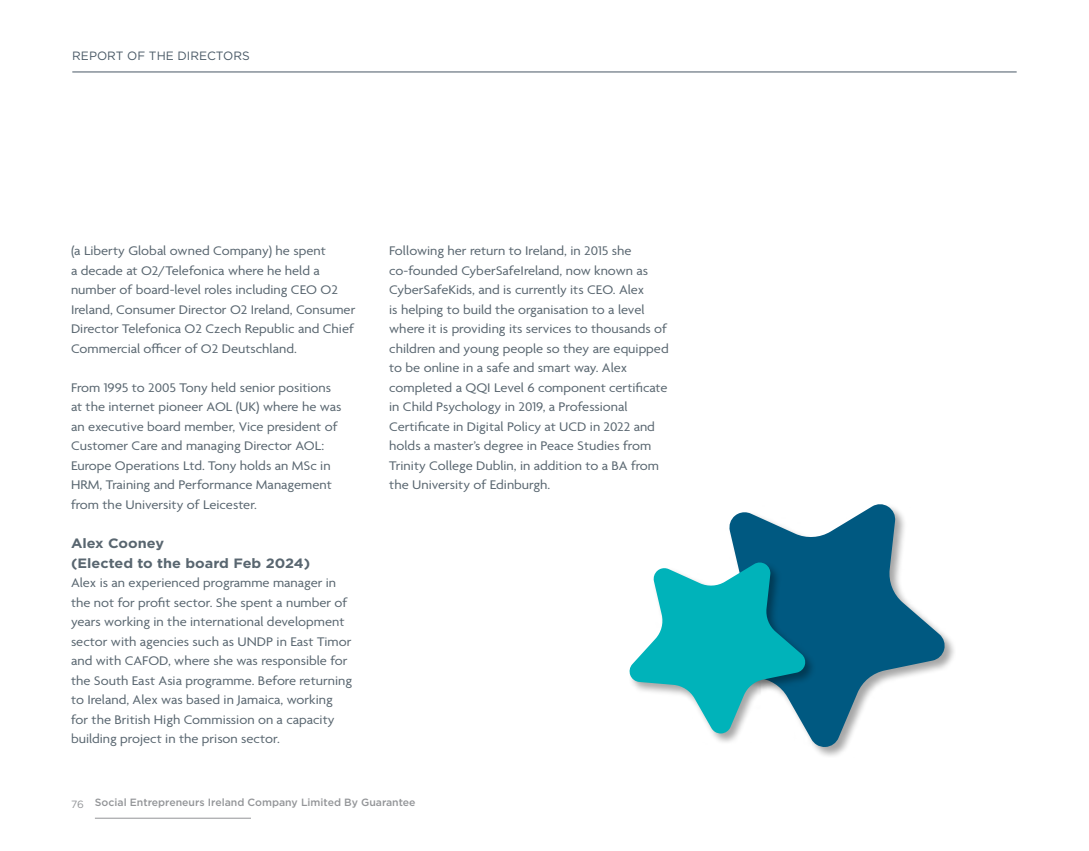
<style>
.page{position:relative;width:1089px;height:851px;background:#fff}
.page>*{position:absolute;margin:0;border:0;box-sizing:border-box;transform-origin:0 0}
.t1{font:13.5px/19.5px "Agenda";color:#596670;scale:1.07 1}
.t2{font:700 13.5px/19.5px "Gotham";color:#596670;scale:1.07 1}
.t3{font:12px "Gotham";color:#485865}
.t4{font:500 10.5px "Gotham";color:#939598}
.t5{font:10.5px "Gotham";color:#939598}
</style>
<div class="page">
<hr style="left:95px;top:817px;width:156px;height:1px;background:#939598">
<hr style="left:72px;top:72px;width:944px;height:1px;background:#485865">
<div style="left:693px;top:502px;width:263px;height:256px;background:#000;opacity:.35"></div>
<svg style="left:694px;top:503px;width:251px;height:244px;fill:#005981"></svg>
<div style="left:628px;top:560px;width:188px;height:184px;background:#000;opacity:.35"></div>
<svg style="left:629px;top:562px;width:177px;height:171px"></svg>
<p class="t3" style="left:72px;top:48px;width:179px">REPORT OF THE DIRECTORS</p>
<p class="t1" style="left:71px;top:242px;width:267px">(a Liberty Global owned Company) he spent<br>a decade at O2/Telefonica where he held a number of board-level roles including CEO O2<br>Ireland, Consumer Director O2 Ireland, Consumer Director Telefonica O2 Czech Republic and Chief Commercial officer of O2 Deutschland.</p>
<p class="t1" style="left:71px;top:378px;width:254px">From 1995 to 2005 Tony held senior positions at the internet pioneer AOL (UK) where he was an executive board member, Vice president of Customer Care and managing Director AOL:<br>Europe Operations Ltd. Tony holds an MSc in HRM, Training and Performance Management from the University of Leicester.</p>
<p class="t2" style="left:71px;top:533px;width:225px">Alex Cooney<br>(Elected to the board Feb 2024)</p>
<p class="t1" style="left:71px;top:573px;width:264px">Alex is an experienced programme manager in the not for profit sector. She spent a number of years working in the international development sector with agencies such as UNDP in East Timor and with CAFOD, where she was responsible for the South East Asia programme. Before returning to Ireland, Alex was based in Jamaica, working for the British High Commission on a capacity building project in the prison sector.</p>
<p class="t1" style="left:389px;top:242px;width:263px">Following her return to Ireland, in 2015 she co-founded CyberSafeIreland, now known as CyberSafeKids, and is currently its CEO. Alex<br>is helping to build the organisation to a level where it is providing its services to thousands of children and young people so they are equipped to be online in a safe and smart way. Alex completed a QQI Level 6 component certificate in Child Psychology in 2019, a Professional Certificate in Digital Policy at UCD in 2022 and holds a master’s degree in Peace Studies from Trinity College Dublin, in addition to a BA from the University of Edinburgh.</p>
<p class="t5" style="left:71px;top:797px;width:14px">76</p>
<p class="t4" style="left:95px;top:796px;width:322px">Social Entrepreneurs Ireland Company Limited By Guarantee</p>
</div>
